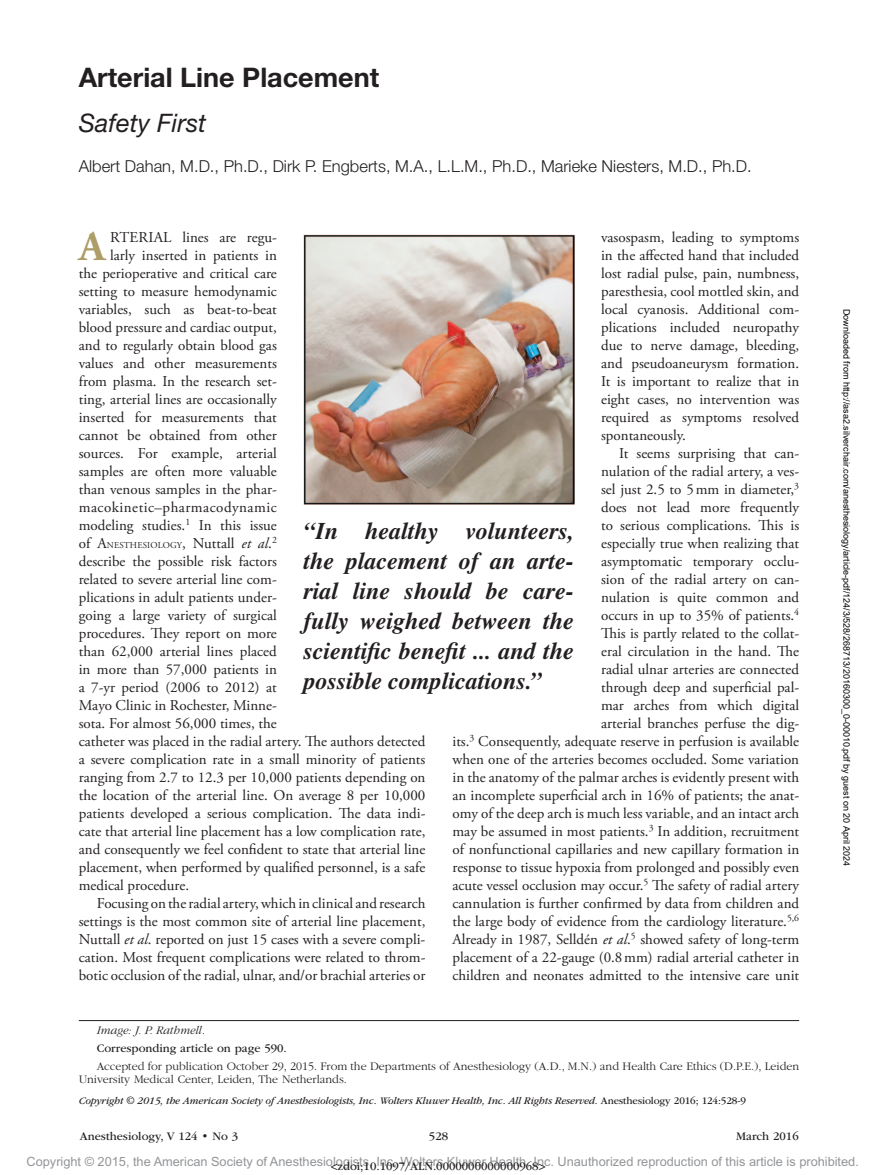
<style>
.page{position:relative;width:878px;height:1175px;background:#fff}
.page>*{position:absolute;margin:0;border:0;box-sizing:border-box;transform-origin:0 0}
.t1{font:700 42.15px "Adobe Garamond Pro";color:#ac9d69}
.t2{font:700 27px "Helvetica Neue LT Std";color:#231f20}
.t3{font:italic 25.5px "Helvetica Neue LT Std";color:#231f20}
.t4{font:italic 700 24px/30px "Times";color:#231f20;text-align:justify}
.t5{font:300 16.5px "Helvetica Neue LT Std";color:#231f20}
.t6{font:15px/18px "Adobe Garamond Pro";color:#231f20;text-align:right}
.t7{font:12.75px "Arial MT Std";color:#939598}
.t8{font:300 12px/13.5px "ITC Garamond Std";color:#231f20}
.t9{font:12px "ITC Garamond Std";color:#231f20}
.t10{font:italic 300 12px "ITC Garamond Std";color:#231f20}
.t11{font:italic 10.5px "ITC Garamond Std";letter-spacing:-.01em;color:#231f20}
.t12{font:9px "Arial";color:#000}
.t13{font:9px "Adobe Garamond Pro";letter-spacing:.015em;color:#231f20}
.s1{font-size:15px}
.s2{font-style:italic;font-size:15px}
.s3{font-style:italic}
.s4{font-style:normal}
</style>
<div class="page">
<img style="left:304px;top:235px;width:270px;height:270px">
<hr style="left:79px;top:1020px;width:720px;height:1px;background:#231f20">
<h2 class="t2" style="left:79px;top:60px;width:302px">Arterial Line Placement</h2>
<h3 class="t3" style="left:79px;top:107px;width:129px">Safety First</h3>
<p class="t5" style="left:79px;top:156px;width:674px">Albert Dahan, M.D., Ph.D., Dirk P. Engberts, M.A., L.L.M., Ph.D., Marieke Niesters, M.D., Ph.D.</p>
<p class="t6" style="left:79px;top:229px;width:200px">RTERIAL lines are regu-<br>larly inserted in patients in<br>the perioperative and critical care setting to measure hemodynamic variables, such as beat-to-beat blood pressure and cardiac output, and to regularly obtain blood gas values and other measurements from plasma. In the research set&shy;ting, arterial lines are occasionally inserted for measurements that cannot be obtained from other sources. For example, arterial samples are often more valuable than venous samples in the phar&shy;macokinetic–pharmacodynamic modeling studies.<sup>1</sup> In this issue</p>
<p class="t13" style="left:79px;top:540px;width:199px"><span class="s1">of A</span>nesthesiology<span class="s1">, Nuttall</span> <span class="s2">et al</span><span class="s1">.</span><sup>2</sup></p>
<p class="t6" style="left:79px;top:553px;width:348px;text-align:left">describe the possible risk factors<br>related to severe arterial line com-<br>plications in adult patients under-<br>going a large variety of surgical<br>procedures. They report on more<br>than 62,000 arterial lines placed<br>in more than 57,000 patients in<br>a 7-yr period (2006 to 2012) at<br>Mayo Clinic in Rochester, Minne-<br>sota. For almost 56,000 times, the<br>catheter was placed in the radial artery. The authors detected a severe complication rate in a small minority of patients ranging from 2.7 to 12.3 per 10,000 patients depending on the location of the arterial line. On average 8 per 10,000 patients developed a serious complication. The data indi&shy;cate that arterial line placement has a low complication rate, and consequently we feel confident to state that arterial line placement, when performed by qualified personnel, is a safe medical procedure.</p>
<p class="t6" style="left:79px;top:895px;width:348px;text-align:justify;text-indent:18px">Focusing on the radial artery, which in clinical and research settings is the most common site of arterial line placement, Nuttall <span class="s3">et al</span>. reported on just 15 cases with a severe compli&shy;cation. Most frequent complications were related to throm&shy;botic occlusion of the radial, ulnar, and/or brachial arteries or</p>
<p class="t6" style="left:601px;top:229px;width:200px;text-align:justify">vasospasm, leading to symptoms in the affected hand that included lost radial pulse, pain, numbness, paresthesia, cool mottled skin, and local cyanosis. Additional com&shy;plications included neuropathy due to nerve damage, bleeding, and pseudoaneurysm formation.<br>It is important to realize that in eight cases, no intervention was required as symptoms resolved spontaneously.</p>
<p class="t6" style="left:452px;top:445px;width:348px">It seems surprising that can-<br>nulation of the radial artery, a ves-<br>sel just 2.5 to 5mm in diameter,<sup>3<br></sup>does not lead more frequently<br>to serious complications. This is<br>especially true when realizing that<br>asymptomatic temporary occlu-<br>sion of the radial artery on can-<br>nulation is quite common and<br>occurs in up to 35% of patients.<sup>4<br></sup>This is partly related to the collat-<br>eral circulation in the hand. The<br>radial ulnar arteries are connected<br>through deep and superficial pal-<br>mar arches from which digital<br>arterial branches perfuse the dig-<br>its.<sup>3</sup> Consequently, adequate reserve in perfusion is available when one of the arteries becomes occluded. Some variation in the anatomy of the palmar arches is evidently present with an incomplete superficial arch in 16% of patients; the anat&shy;omy of the deep arch is much less variable, and an intact arch may be assumed in most patients.<sup>3</sup> In addition, recruitment of nonfunctional capillaries and new capillary formation in response to tissue hypoxia from prolonged and possibly even acute vessel occlusion may occur.<sup>5</sup> The safety of radial artery cannulation is further confirmed by data from children and the large body of evidence from the cardiology literature.<sup>5,6<br></sup>Already in 1987, Selldén <span class="s3">et al</span>.<sup>5</sup> showed safety of long-term placement of a 22-gauge (0.8mm) radial arterial catheter in children and neonates admitted to the intensive care unit</p>
<h1 class="t1" style="left:79px;top:222px;width:28px">A</h1>
<h3 class="t4" style="left:304px;top:516px;width:271px">“In healthy volunteers, the placement of an arte&shy;rial line should be care&shy;fully weighed between the scientific benefit ... and the possible complications.”</h3>
<p class="t10" style="left:97px;top:1023px;width:110px">Image: J. P. Rathmell.</p>
<p class="t9" style="left:97px;top:1041px;width:192px">Corresponding article on page 590.</p>
<p class="t8" style="left:79px;top:1059px;width:722px;text-indent:18px">Accepted for publication October 29, 2015. From the Departments of Anesthesiology (A.D., M.N.) and Health Care Ethics (D.P.E.), Leiden<br>University Medical Center, Leiden, The Netherlands.</p>
<p class="t11" style="left:79px;top:1095px;width:668px">Copyright © 2015, the American Society of Anesthesiologists, Inc. Wolters Kluwer Health, Inc. All Rights Reserved. <span class="s4">Anesthesiology 2016; 124:528-9</span></p>
<p class="t9" style="left:80px;top:1130px;width:160px">Anesthesiology, V 124 • No 3</p>
<p class="t9" style="left:429px;top:1130px;width:21px">528</p>
<p class="t9" style="left:736px;top:1130px;width:64px">March 2016</p>
<p class="t12" style="left:850px;top:309px;width:559px;rotate:90deg">Downloaded from http://asa2.silverchair.com/anesthesiology/article-pdf/124/3/528/268713/20160300_0-00010.pdf by guest on 20 April 2024</p>
<p class="t7" style="left:27px;top:1154px;width:833px">Copyright © 2015, the American Society of Anesthesiologists, Inc. Wolters Kluwer Health, Inc. Unauthorized reproduction of this article is prohibited.</p>
<p class="t9" style="left:330px;top:1159px;width:216px">&lt;zdoi;10.1097/ALN.0000000000000968&gt;</p>
</div>
